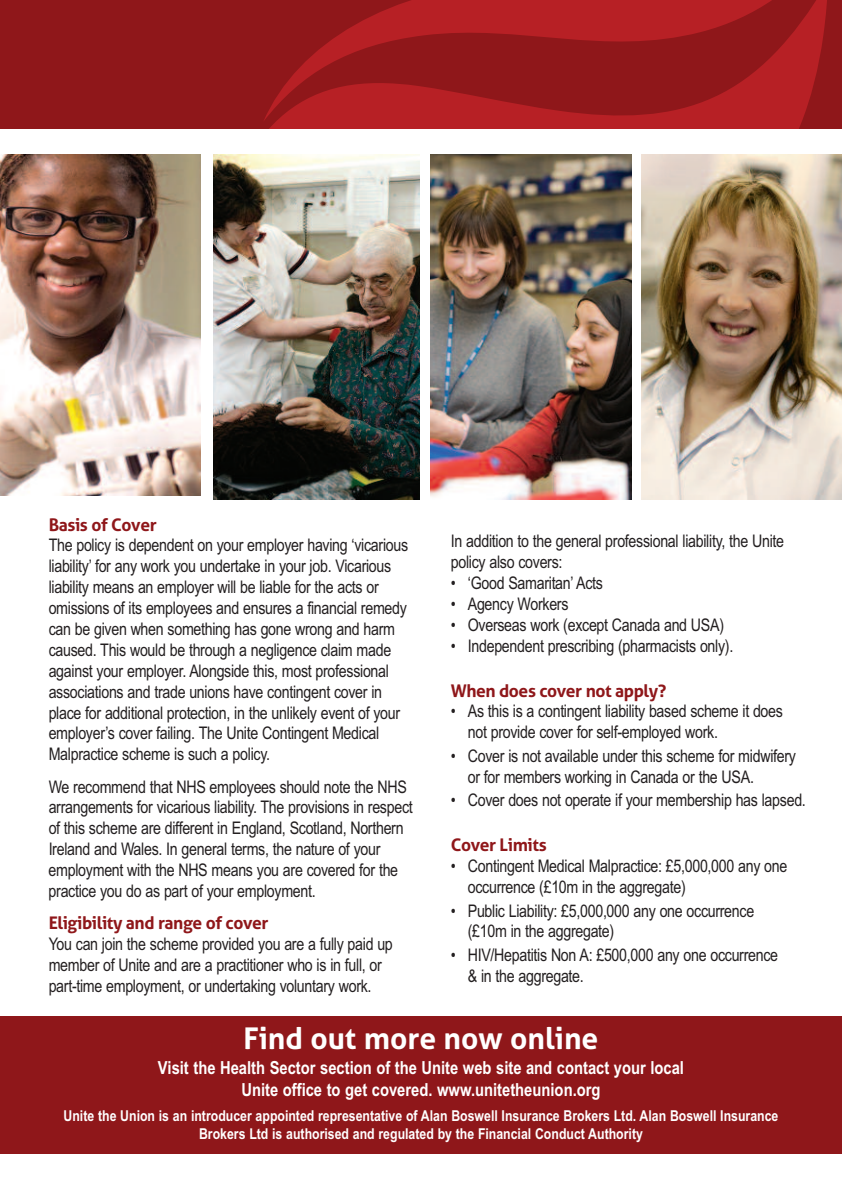
<style>
.page{position:relative;width:842px;height:1191px;background:#fff}
.page>*{position:absolute;margin:0;border:0;box-sizing:border-box;transform-origin:0 0}
.t1{font:700 30px "Aller";color:#fff}
.t2{font:700 18px/21.6px "Arial Narrow";color:#fff;text-align:center}
.t3{font:17.4px/20.8px "Arial Narrow";letter-spacing:-.02em;color:#231f20}
.t4{font:700 17.4px "Aller";letter-spacing:-.025em;color:#8f171a}
.t5{font:700 15px/18px "Arial Narrow";color:#fff;text-align:center}
</style>
<div class="page">
<img style="left:641px;top:155px;width:201px;height:344px">
<img style="left:431px;top:155px;width:201px;height:344px">
<img style="left:213px;top:155px;width:207px;height:344px">
<img style="left:0;top:155px;width:201px;height:340px">
<div style="left:0;top:1016px;width:842px;height:138px;background:#8f171a"></div>
<div style="left:0;top:0;width:842px;height:128px;background:#8f171a"></div>
<svg style="left:264px;top:0;width:563px;height:128px"></svg>
<p class="t4" style="left:49px;top:514px;width:110px">Basis of Cover</p>
<p class="t3" style="left:49px;top:535px;width:361px">The policy is dependent on your employer having ‘vicarious liability’ for any work you undertake in your job. Vicarious liability means an employer will be liable for the acts or omissions of its employees and ensures a financial remedy can be given when something has gone wrong and harm caused. This would be through a negligence claim made against your employer. Alongside this, most professional associations and trade unions have contingent cover in place for additional protection, in the unlikely event of your employer’s cover failing. The Unite Contingent Medical Malpractice scheme is such a policy.</p>
<p class="t3" style="left:49px;top:776px;width:366px">We recommend that NHS employees should note the NHS arrangements for vicarious liability. The provisions in respect of this scheme are different in England, Scotland, Northern Ireland and Wales. In general terms, the nature of your employment with the NHS means you are covered for the practice you do as part of your employment.</p>
<p class="t4" style="left:49px;top:912px;width:221px">Eligibility and range of cover</p>
<p class="t3" style="left:49px;top:933px;width:346px">You can join the scheme provided you are a fully paid up member of Unite and are a practitioner who is in full, or part-time employment, or undertaking voluntary work.</p>
<p class="t3" style="left:451px;top:531px;width:335px">In addition to the general professional liability, the Unite policy also covers:</p>
<p class="t3" style="left:451px;top:572px;width:154px">• ‘Good Samaritan’ Acts</p>
<p class="t3" style="left:451px;top:593px;width:119px">• Agency Workers</p>
<p class="t3" style="left:451px;top:614px;width:275px">• Overseas work (except Canada and USA)</p>
<p class="t3" style="left:451px;top:635px;width:284px">• Independent prescribing (pharmacists only).</p>
<p class="t4" style="left:451px;top:679px;width:217px">When does cover not apply?</p>
<p class="t3" style="left:468px;top:701px;width:317px;text-indent:-17px">• As this is a contingent liability based scheme it does not provide cover for self-employed work.</p>
<p class="t3" style="left:468px;top:745px;width:330px;text-indent:-17px">• Cover is not available under this scheme for midwifery or for members working in Canada or the USA.</p>
<p class="t3" style="left:451px;top:790px;width:357px">• Cover does not operate if your membership has lapsed.</p>
<p class="t4" style="left:451px;top:834px;width:97px">Cover Limits</p>
<p class="t3" style="left:468px;top:855px;width:321px;text-indent:-17px">• Contingent Medical Malpractice: £5,000,000 any one occurrence (£10m in the aggregate)</p>
<p class="t3" style="left:468px;top:900px;width:288px;text-indent:-17px">• Public Liability: £5,000,000 any one occurrence (£10m in the aggregate)</p>
<p class="t3" style="left:468px;top:944px;width:312px;text-indent:-17px">• HIV/Hepatitis Non A: £500,000 any one occurrence &amp; in the aggregate.</p>
<h1 class="t1" style="left:243px;top:1019px;width:356px">Find out more now online</h1>
<p class="t2" style="left:158px;top:1057px;width:527px">Visit the Health Sector section of the Unite web site and contact your local<br>Unite office to get covered. www.unitetheunion.org</p>
<p class="t5" style="left:64px;top:1106px;width:716px">Unite the Union is an introducer appointed representative of Alan Boswell Insurance Brokers Ltd. Alan Boswell Insurance<br>Brokers Ltd is authorised and regulated by the Financial Conduct Authority</p>
</div>
